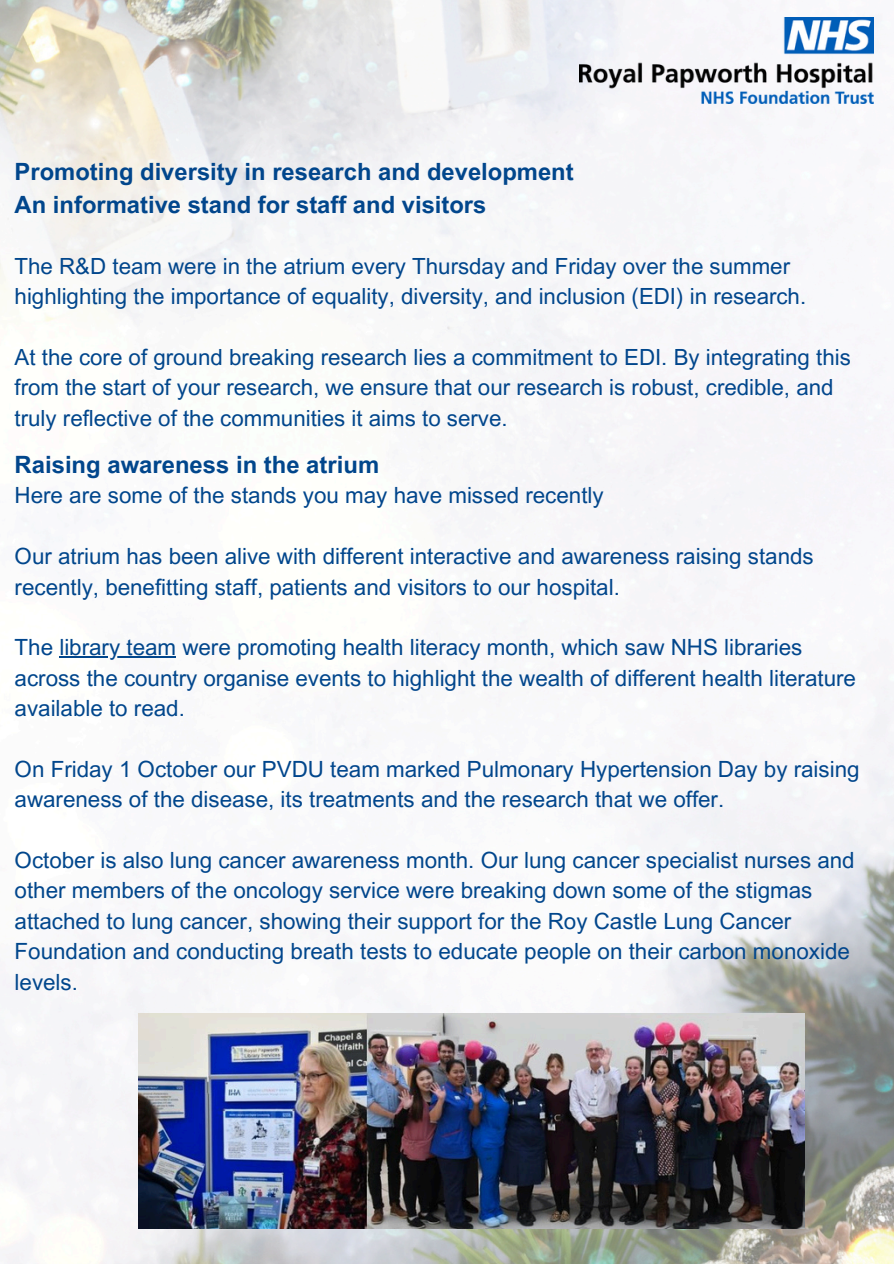
<style>
.page{position:relative;width:894px;height:1264px;background:#fff}
.page>*{position:absolute;margin:0;border:0;box-sizing:border-box;transform-origin:0 0}
.t1{font:700 23.85px "Arial MT Pro";color:#01468c}
.t2{font:700 23.7px/32.7px "Arial MT Pro";color:#01468c}
.t3{font:22.35px/30.3px "Arial MT Pro";color:#01468c}
.t4{font:22.2px/30.3px "Arial MT Pro";color:#01468c}
</style>
<div class="page">
<img style="left:0;top:0;width:893px;height:1263px">
<img style="left:579px;top:18px;width:294px;height:85px">
<hr style="left:59px;top:656px;width:117px;height:1px;background:#01468c">
<img style="left:138px;top:1013px;width:666px;height:214px">
<p class="t2" style="left:15px;top:159px;width:560px">Promoting diversity in research and development<br>An informative stand for staff and visitors</p>
<p class="t4" style="left:15px;top:254px;width:792px">The R&amp;D team were in the atrium every Thursday and Friday over the summer highlighting the importance of equality, diversity, and inclusion (EDI) in research.</p>
<p class="t4" style="left:15px;top:345px;width:837px">At the core of ground breaking research lies a commitment to EDI. By integrating this from the start of your research, we ensure that our research is robust, credible, and truly reflective of the communities it aims to serve.</p>
<p class="t1" style="left:15px;top:455px;width:366px">Raising awareness in the atrium</p>
<h1 class="t3" style="left:15px;top:483px;width:590px">Here are some of the stands you may have missed recently</h1>
<p class="t3" style="left:15px;top:544px;width:800px">Our atrium has been alive with different interactive and awareness raising stands recently, benefitting staff, patients and visitors to our hospital.</p>
<p class="t3" style="left:15px;top:635px;width:789px">The library team were promoting health literacy month, which saw NHS libraries</p>
<p class="t3" style="left:15px;top:665px;width:842px">across the country organise events to highlight the wealth of different health literature available to read.</p>
<p class="t3" style="left:15px;top:756px;width:846px">On Friday 1 October our PVDU team marked Pulmonary Hypertension Day by raising</p>
<p class="t3" style="left:15px;top:787px;width:711px">awareness of the disease, its treatments and the research that we offer.</p>
<p class="t3" style="left:15px;top:847px;width:841px">October is also lung cancer awareness month. Our lung cancer specialist nurses and</p>
<p class="t3" style="left:15px;top:878px;width:836px">other members of the oncology service were breaking down some of the stigmas attached to lung cancer, showing their support for the Roy Castle Lung Cancer Foundation and conducting breath tests to educate people on their carbon monoxide levels.</p>
</div>
